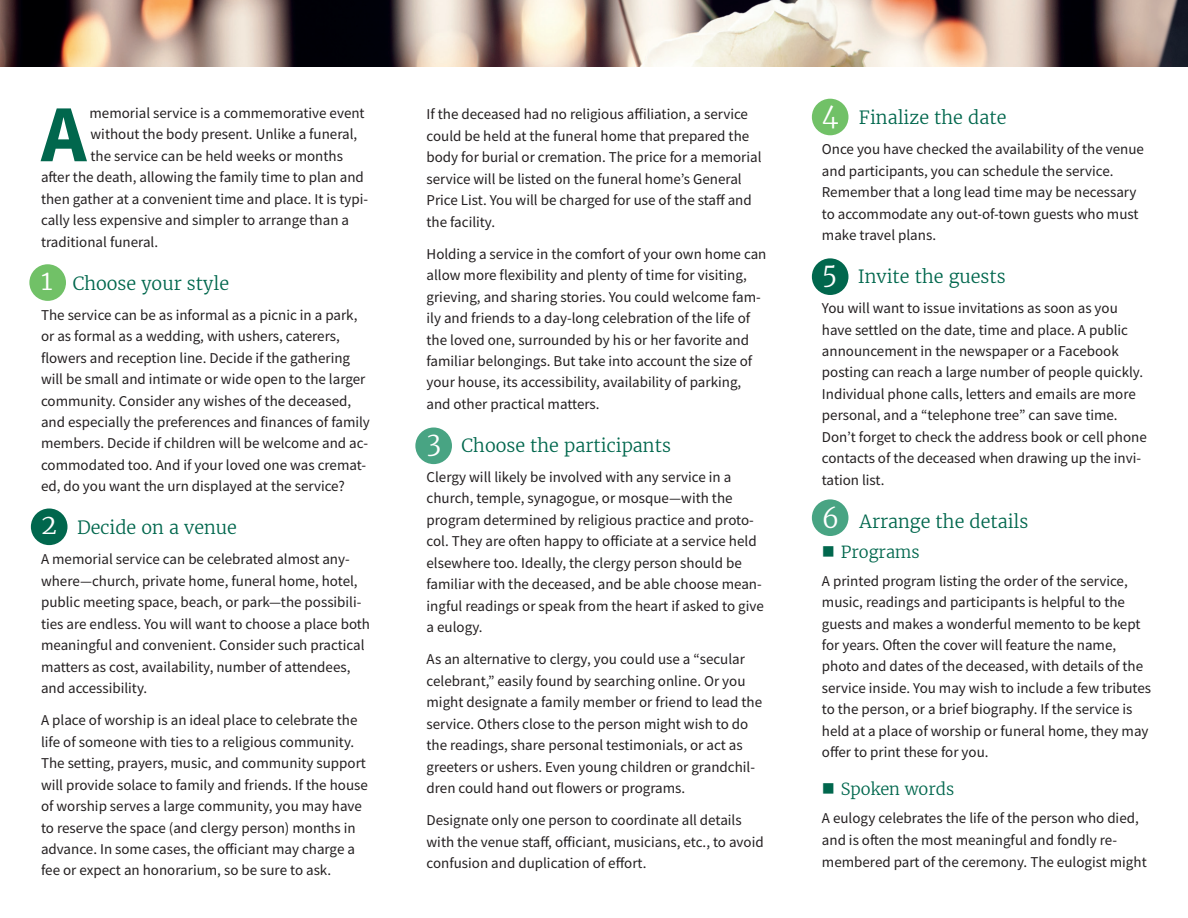
<style>
.page{position:relative;width:1188px;height:918px;background:#fff}
.page>*{position:absolute;margin:0;border:0;box-sizing:border-box;transform-origin:0 0}
.t1{font:700 81px "Source Sans Pro";color:#01674d}
.t2{font:300 18px "Merriweather";color:#01674d}
.t3{font:300 16.5px "Merriweather";color:#01674d}
.t4{font:15px/21.5px "Source Sans Pro";color:#231f20}
.s1{font-size:27px;color:#fff}
</style>
<div class="page">
<div style="left:812px;top:499px;width:36px;height:37px;background:#48a483;border-radius:50%"></div>
<div style="left:812px;top:258px;width:36px;height:37px;background:#01674d;border-radius:50%"></div>
<div style="left:812px;top:99px;width:36px;height:36px;background:#71c167;border-radius:50%"></div>
<div style="left:415px;top:428px;width:37px;height:36px;background:#48a483;border-radius:50%"></div>
<div style="left:31px;top:509px;width:37px;height:36px;background:#01674d;border-radius:50%"></div>
<div style="left:29px;top:264px;width:37px;height:37px;background:#71c167;border-radius:50%"></div>
<img style="left:0;top:0;width:1188px;height:67px">
<h1 class="t1" style="left:41px;top:80px;width:47px">A</h1>
<p class="t4" style="left:89px;top:102px;width:277px">memorial service is a commemorative event</p>
<p class="t4" style="left:91px;top:123px;width:268px">without the body present. Unlike a funeral,</p>
<p class="t4" style="left:91px;top:145px;width:254px">the service can be held weeks or months</p>
<p class="t4" style="left:41px;top:167px;width:324px">after the death, allowing the family time to plan and</p>
<p class="t4" style="left:41px;top:188px;width:329px">then gather at a convenient time and place. It is typi-</p>
<p class="t4" style="left:41px;top:210px;width:310px">cally less expensive and simpler to arrange than a</p>
<p class="t4" style="left:41px;top:231px;width:119px">traditional funeral.</p>
<p class="t2" style="left:41px;top:272px;width:190px"><span class="s1">1</span> Choose your style</p>
<p class="t4" style="left:41px;top:304px;width:330px">The service can be as informal as a picnic in a park, or as formal as a wedding, with ushers, caterers, flowers and reception line. Decide if the gathering will be small and intimate or wide open to the larger community. Consider any wishes of the deceased, and especially the preferences and finances of family members. Decide if children will be welcome and ac&shy;commodated too. And if your loved one was cremat&shy;ed, do you want the urn displayed at the service?</p>
<p class="t2" style="left:41px;top:517px;width:197px"><span class="s1">2</span> Decide on a venue</p>
<p class="t4" style="left:41px;top:549px;width:331px">A memorial service can be celebrated almost any&shy;where—church, private home, funeral home, hotel, public meeting space, beach, or park—the possibili&shy;ties are endless. You will want to choose a place both meaningful and convenient. Consider such practical matters as cost, availability, number of attendees, and accessibility.</p>
<p class="t4" style="left:41px;top:709px;width:328px">A place of worship is an ideal place to celebrate the life of someone with ties to a religious community.<br>The setting, prayers, music, and community support will provide solace to family and friends. If the house of worship serves a large community, you may have to reserve the space (and clergy person) months in advance. In some cases, the officiant may charge a fee or expect an honorarium, so be sure to ask.</p>
<p class="t4" style="left:427px;top:103px;width:337px">If the deceased had no religious affiliation, a service could be held at the funeral home that prepared the body for burial or cremation. The price for a memorial service will be listed on the funeral home’s General Price List. You will be charged for use of the staff and the facility.</p>
<p class="t4" style="left:427px;top:243px;width:341px">Holding a service in the comfort of your own home can allow more flexibility and plenty of time for visiting, grieving, and sharing stories. You could welcome fam&shy;ily and friends to a day-long celebration of the life of the loved one, surrounded by his or her favorite and familiar belongings. But take into account the size of your house, its accessibility, availability of parking, and other practical matters.</p>
<p class="t2" style="left:427px;top:434px;width:246px"><span class="s1">3</span> Choose the participants</p>
<p class="t4" style="left:427px;top:466px;width:339px">Clergy will likely be involved with any service in a church, temple, synagogue, or mosque—with the program determined by religious practice and proto&shy;col. They are often happy to officiate at a service held elsewhere too. Ideally, the clergy person should be familiar with the deceased, and be able choose mean&shy;ingful readings or speak from the heart if asked to give a eulogy.</p>
<p class="t4" style="left:427px;top:649px;width:337px">As an alternative to clergy, you could use a “secular celebrant,” easily found by searching online. Or you might designate a family member or friend to lead the service. Others close to the person might wish to do the readings, share personal testimonials, or act as greeters or ushers. Even young children or grandchil&shy;dren could hand out flowers or programs.</p>
<p class="t4" style="left:427px;top:809px;width:339px">Designate only one person to coordinate all details with the venue staff, officiant, musicians, etc., to avoid confusion and duplication of effort.</p>
<p class="t2" style="left:822px;top:107px;width:186px"><span class="s1">4</span> Finalize the date</p>
<p class="t4" style="left:822px;top:139px;width:324px">Once you have checked the availability of the venue and participants, you can schedule the service.<br>Remember that a long lead time may be necessary to accommodate any out-of-town guests who must make travel plans.</p>
<p class="t2" style="left:822px;top:265px;width:185px"><span class="s1">5</span> Invite the guests</p>
<p class="t4" style="left:822px;top:297px;width:327px">You will want to issue invitations as soon as you have settled on the date, time and place. A public announcement in the newspaper or a Facebook posting can reach a large number of people quickly.<br>Individual phone calls, letters and emails are more personal, and a “telephone tree” can save time.<br>Don’t forget to check the address book or cell phone contacts of the deceased when drawing up the invi&shy;tation list.</p>
<p class="t2" style="left:822px;top:510px;width:208px"><span class="s1">6</span> Arrange the details</p>
<p class="t3" style="left:822px;top:541px;width:99px">■ Programs</p>
<p class="t4" style="left:822px;top:570px;width:331px">A printed program listing the order of the service, music, readings and participants is helpful to the guests and makes a wonderful memento to be kept for years. Often the cover will feature the name, photo and dates of the deceased, with details of the service inside. You may wish to include a few tributes to the person, or a brief biography. If the service is held at a place of worship or funeral home, they may offer to print these for you.</p>
<p class="t3" style="left:822px;top:779px;width:134px">■ Spoken words</p>
<p class="t4" style="left:822px;top:807px;width:326px">A eulogy celebrates the life of the person who died, and is often the most meaningful and fondly re&shy;membered part of the ceremony. The eulogist might</p>
</div>
